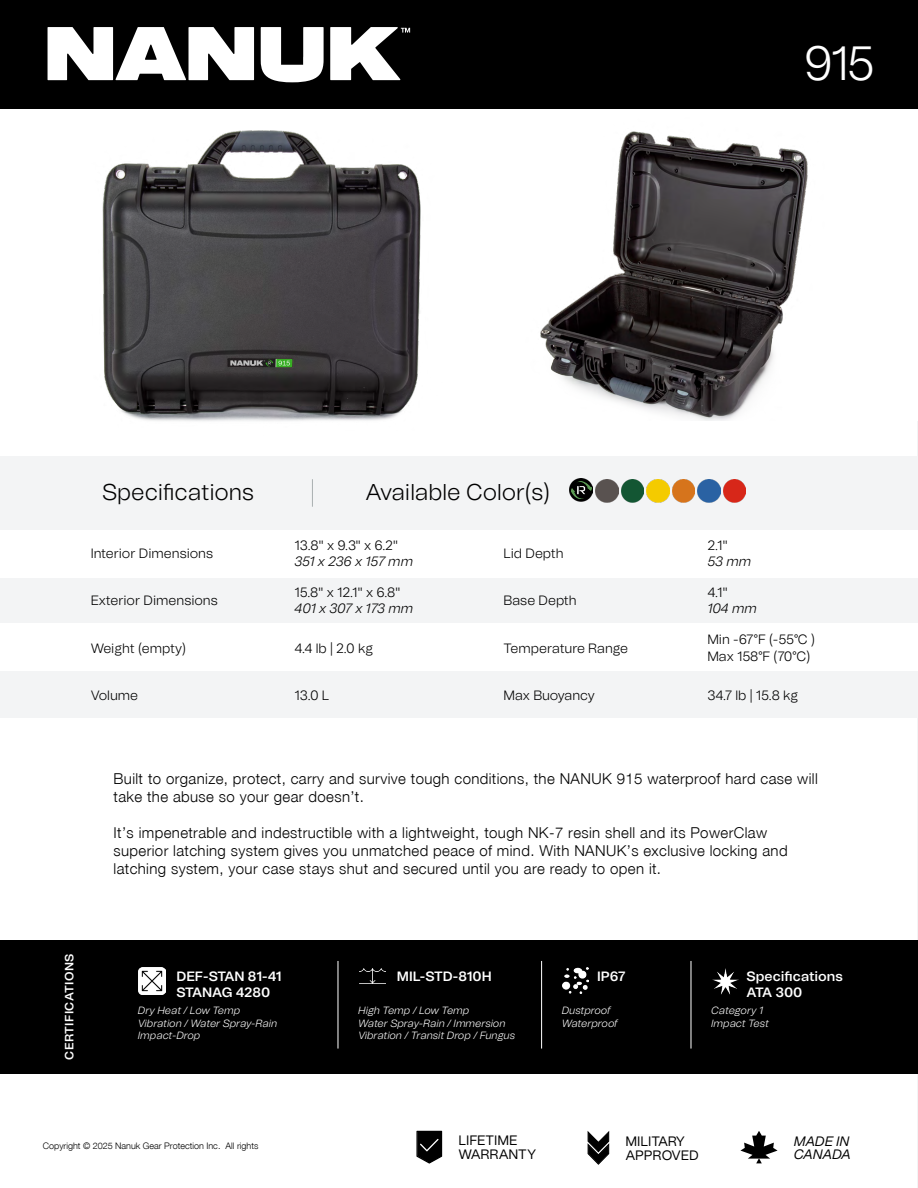
<style>
.page{position:relative;width:918px;height:1188px;background:#fff}
.page>*{position:absolute;margin:0;border:0;box-sizing:border-box;transform-origin:0 0}
.t1{font:300 48px "Tomato Grotesk";color:#fff}
.t2{font:300 22.8px "Tomato Grotesk";color:#000}
.t3{font:300 15px/18px "Helvetica Neue";letter-spacing:.025em;color:#000}
.t4{font:13.65px/13.5px "Tomato Grotesk";letter-spacing:-.005em;color:#000}
.t5{font:italic 13.65px/13.5px "Tomato Grotesk";letter-spacing:-.02em;color:#000}
.t6{font:300 13.5px/16.2px "Tomato Grotesk";color:#000}
.t7{font:600 13.5px/16.2px "Tomato Grotesk";letter-spacing:-.005em;color:#fff}
.t8{font:italic 300 13.5px "Tomato Grotesk";letter-spacing:-.01em;color:#000}
.t9{font:600 12px "Tomato Grotesk";letter-spacing:.04em;color:#fff}
.t10{font:italic 300 10.5px/12.6px "Tomato Grotesk";color:#fff}
.t11{font:300 9px "Helvetica Neue";color:#000}
</style>
<div class="page">
<hr style="left:917px;top:39px;width:1px;height:1149px;background:#f3f4f5">
<div style="left:0;top:456px;width:918px;height:262px;background:#f3f4f5"></div>
<div style="left:1px;top:530px;width:917px;height:48px;background:#fff"></div>
<div style="left:1px;top:623px;width:917px;height:48px;background:#fff"></div>
<img style="left:540px;top:131px;width:268px;height:289px">
<img style="left:102px;top:131px;width:319px;height:290px">
<svg style="left:312px;top:479px;width:1px;height:28px"></svg>
<div style="left:0;top:940px;width:918px;height:134px;background:#000"></div>
<hr style="left:338px;top:961px;width:1px;height:88px;background:#fff">
<hr style="left:541px;top:961px;width:1px;height:88px;background:#fff">
<hr style="left:691px;top:961px;width:1px;height:88px;background:#fff">
<img style="left:139px;top:968px;width:27px;height:27px">
<img style="left:360px;top:968px;width:26px;height:16px">
<img style="left:563px;top:967px;width:26px;height:26px">
<img style="left:712px;top:969px;width:26px;height:25px">
<img style="left:570px;top:479px;width:22px;height:23px">
<img style="left:596px;top:479px;width:22px;height:23px">
<img style="left:621px;top:479px;width:23px;height:23px">
<img style="left:647px;top:479px;width:22px;height:23px">
<img style="left:672px;top:479px;width:23px;height:23px">
<img style="left:698px;top:479px;width:22px;height:23px">
<img style="left:723px;top:479px;width:23px;height:23px">
<div style="left:0;top:0;width:918px;height:109px;background:#000"></div>
<svg style="left:330px;top:27px;width:80px;height:53px"></svg>
<svg style="left:261px;top:27px;width:63px;height:55px"></svg>
<svg style="left:48px;top:27px;width:206px;height:53px"></svg>
<svg style="left:588px;top:1131px;width:21px;height:34px"></svg>
<svg style="left:416px;top:1131px;width:26px;height:33px"></svg>
<svg style="left:740px;top:1131px;width:38px;height:32px"></svg>
<img style="left:571px;top:482px;width:20px;height:17px">
<h1 class="t1" style="left:804px;top:31px;width:73px">915</h1>
<h2 class="t2" style="left:102px;top:476px;width:153px">Specifications</h2>
<h2 class="t2" style="left:366px;top:476px;width:186px">Available Color(s)</h2>
<p class="t6" style="left:91px;top:545px;width:124px">Interior Dimensions</p>
<p class="t6" style="left:91px;top:592px;width:129px">Exterior Dimensions</p>
<p class="t6" style="left:295px;top:537px;width:105px">13.8" x 9.3" x 6.2"</p>
<p class="t8" style="left:295px;top:552px;width:120px">351 x 236 x 157 mm</p>
<p class="t6" style="left:295px;top:584px;width:108px">15.8" x 12.1" x 6.8"</p>
<p class="t8" style="left:295px;top:599px;width:120px">401 x 307 x 173 mm</p>
<p class="t6" style="left:504px;top:545px;width:62px">Lid Depth</p>
<p class="t6" style="left:504px;top:592px;width:75px">Base Depth</p>
<p class="t6" style="left:707px;top:537px;width:22px">2.1"</p>
<p class="t8" style="left:707px;top:552px;width:45px">53 mm</p>
<p class="t6" style="left:707px;top:584px;width:22px">4.1"</p>
<p class="t8" style="left:707px;top:599px;width:51px">104 mm</p>
<p class="t6" style="left:91px;top:639px;width:97px">Weight (empty)</p>
<p class="t6" style="left:295px;top:639px;width:80px">4.4 lb | 2.0 kg</p>
<p class="t6" style="left:504px;top:639px;width:126px">Temperature Range</p>
<p class="t6" style="left:707px;top:631px;width:109px">Min -67°F (-55°C )<br>Max 158°F (70°C)</p>
<p class="t6" style="left:91px;top:687px;width:49px">Volume</p>
<p class="t6" style="left:295px;top:687px;width:36px">13.0 L</p>
<p class="t6" style="left:504px;top:687px;width:93px">Max Buoyancy</p>
<p class="t6" style="left:707px;top:687px;width:92px">34.7 lb | 15.8 kg</p>
<p class="t9" style="left:61px;top:1060px;width:108px;rotate:-90deg">CERTIFICATIONS</p>
<p class="t3" style="left:114px;top:770px;width:706px">Built to organize, protect, carry and survive tough conditions, the NANUK 915 waterproof hard case will take the abuse so your gear doesn’t.</p>
<p class="t3" style="left:114px;top:824px;width:676px">It’s impenetrable and indestructible with a lightweight, tough NK-7 resin shell and its PowerClaw superior latching system gives you unmatched peace of mind. With NANUK’s exclusive locking and latching system, your case stays shut and secured until you are ready to open it.</p>
<p class="t7" style="left:177px;top:968px;width:107px">DEF-STAN 81-41<br>STANAG 4280</p>
<p class="t10" style="left:138px;top:1004px;width:141px">Dry Heat / Low Temp<br>Vibration / Water Spray-Rain<br>Impact-Drop</p>
<p class="t7" style="left:397px;top:968px;width:97px">MIL-STD-810H</p>
<p class="t10" style="left:358px;top:1004px;width:158px">High Temp / Low Temp<br>Water Spray-Rain / Immersion<br>Vibration / Transit Drop / Fungus</p>
<p class="t7" style="left:597px;top:968px;width:30px">IP67</p>
<p class="t10" style="left:562px;top:1004px;width:58px">Dustproof<br>Waterproof</p>
<p class="t7" style="left:747px;top:968px;width:98px">Specifications<br>ATA 300</p>
<p class="t10" style="left:711px;top:1004px;width:59px">Category 1<br>Impact Test</p>
<p class="t4" style="left:458px;top:1134px;width:79px">LIFETIME<br>WARRANTY</p>
<p class="t11" style="left:43px;top:1142px;width:217px">Copyright © 2025 Nanuk Gear Protection Inc. All rights</p>
<p class="t5" style="left:794px;top:1134px;width:59px">MADE IN<br>CANADA</p>
<p class="t4" style="left:625px;top:1134px;width:75px">MILITARY<br>APPROVED</p>
</div>
